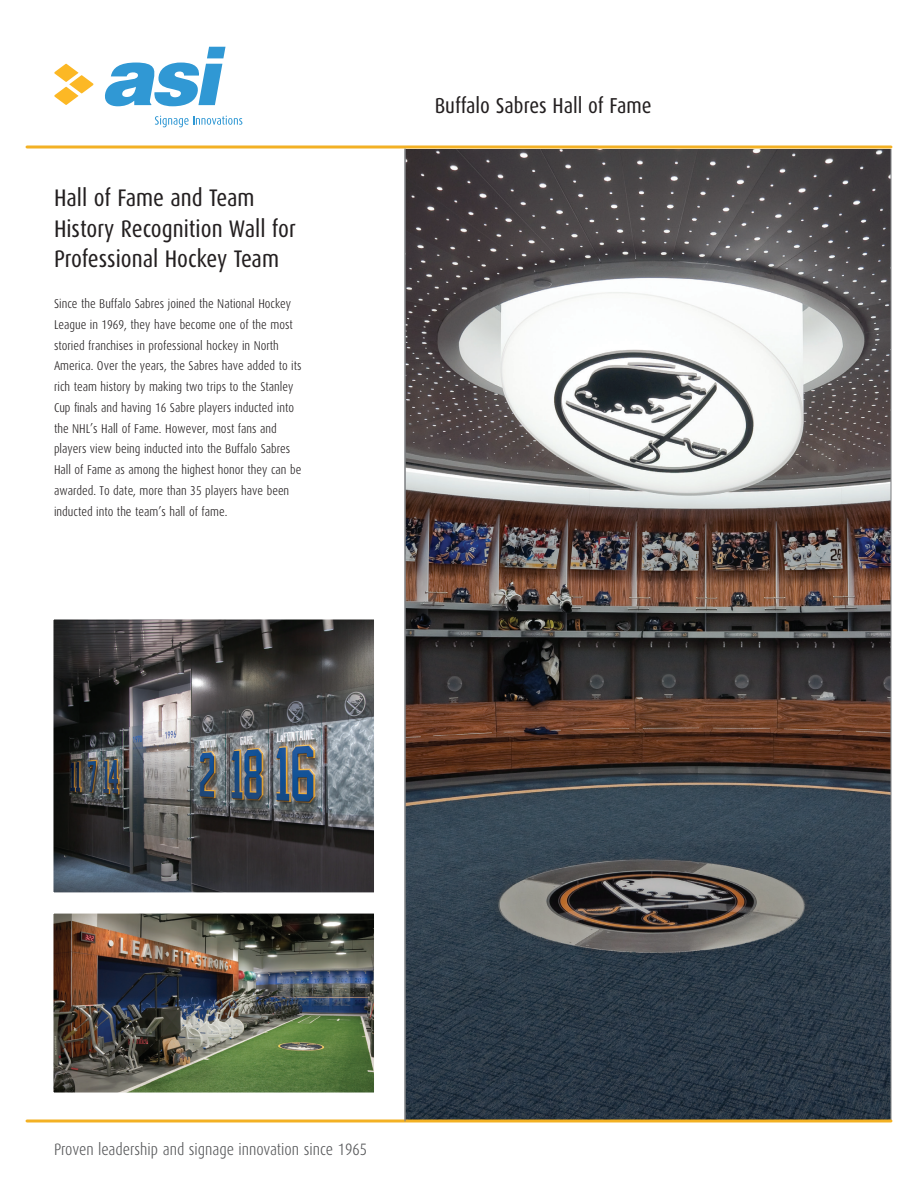
<style>
.page{position:relative;width:918px;height:1188px;background:#fff}
.page>*{position:absolute;margin:0;border:0;box-sizing:border-box;transform-origin:0 0}
.MOD_Body_Copy{font:24px "Dax Condensed";color:#231f20}
.MOD_Title{font:21.6px "Dax Condensed";color:#231f20}
.t1{font:300 16.5px "Dax Condensed";color:#57585a}
.MOD_Body_Copy-2{font:300 12.75px "Dax Condensed";color:#231f20}
</style>
<div class="page">
<img style="left:406px;top:148px;width:484px;height:971px">
<svg style="left:53px;top:619px;width:321px;height:274px;background:#4f5053"></svg>
<img style="left:53px;top:913px;width:321px;height:180px">
<svg style="left:105px;top:47px;width:121px;height:59px"></svg>
<svg style="left:155px;top:116px;width:87px;height:11px"></svg>
<svg style="left:54px;top:64px;width:40px;height:41px"></svg>
<hr style="left:27px;top:146px;width:864px;height:2px;background:#f3b124">
<hr style="left:27px;top:1119px;width:864px;height:3px;background:#f3b124">
<hr style="left:405px;top:148px;width:1px;height:973px;background:#808285">
<p class="MOD_Body_Copy" style="left:54px;top:185px;width:202px">Hall of Fame and Team</p>
<p class="MOD_Body_Copy" style="left:54px;top:215px;width:243px">History Recognition Wall for</p>
<p class="MOD_Body_Copy" style="left:54px;top:246px;width:227px">Professional Hockey Team</p>
<p class="MOD_Body_Copy-2" style="left:54px;top:297px;width:239px">Since the Buffalo Sabres joined the National Hockey</p>
<p class="MOD_Body_Copy-2" style="left:54px;top:318px;width:240px">League in 1969, they have become one of the most</p>
<p class="MOD_Body_Copy-2" style="left:54px;top:338px;width:226px">storied franchises in professional hockey in North</p>
<p class="MOD_Body_Copy-2" style="left:54px;top:359px;width:249px">America. Over the years, the Sabres have added to its</p>
<p class="MOD_Body_Copy-2" style="left:54px;top:380px;width:241px">rich team history by making two trips to the Stanley</p>
<p class="MOD_Body_Copy-2" style="left:54px;top:401px;width:242px">Cup finals and having 16 Sabre players inducted into</p>
<p class="MOD_Body_Copy-2" style="left:54px;top:421px;width:224px">the NHL’s Hall of Fame. However, most fans and</p>
<p class="MOD_Body_Copy-2" style="left:54px;top:442px;width:238px">players view being inducted into the Buffalo Sabres</p>
<p class="MOD_Body_Copy-2" style="left:54px;top:463px;width:249px">Hall of Fame as among the highest honor they can be</p>
<p class="MOD_Body_Copy-2" style="left:54px;top:484px;width:237px">awarded. To date, more than 35 players have been</p>
<p class="MOD_Body_Copy-2" style="left:54px;top:504px;width:175px">inducted into the team’s hall of fame.</p>
<p class="MOD_Title" style="left:435px;top:94px;width:218px">Buffalo Sabres Hall of Fame</p>
<p class="t1" style="left:54px;top:1140px;width:315px">Proven leadership and signage innovation since 1965</p>
</div>
